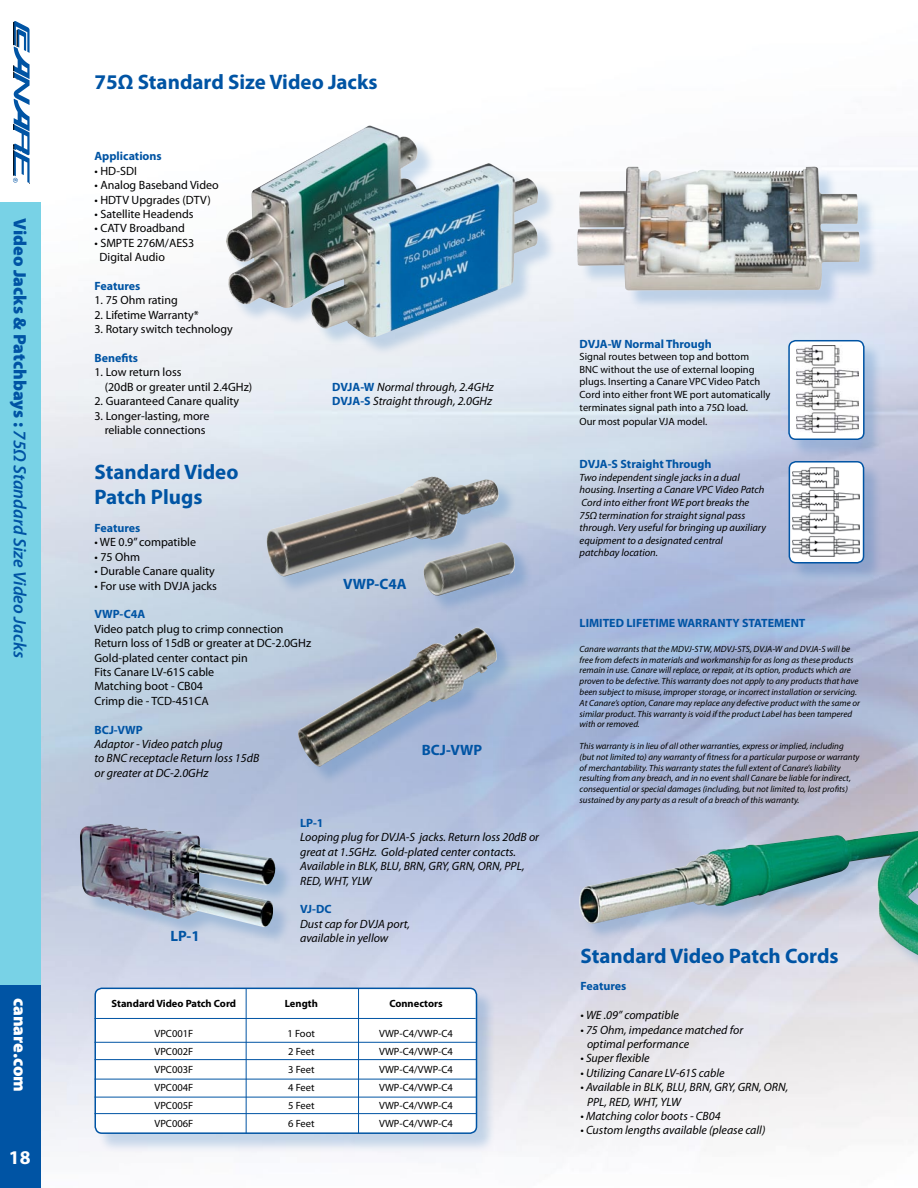
<style>
.page{position:relative;width:918px;height:1188px;background:#fff}
.page>*{position:absolute;margin:0;border:0;box-sizing:border-box;transform-origin:0 0}
.t1{font:700 21px/25.5px "Myriad Pro";color:#0054a4}
.t2{font:700 19.5px "Myriad Pro";color:#fff}
.t3{font:italic 600 18px "Myriad Pro";color:#0054a4}
.t4{font:900 18px "Myriad Pro";color:#fff}
.t5{font:700 15px "Myriad Pro";color:#0054a4}
.t6{font:italic 12px/14.4px "Myriad Pro";color:#000}
.t7{font:12px/14.4px "Myriad Pro";color:#000}
.t8{font:700 12px "Myriad Pro";color:#0054a4}
.t9{font:10.5px/18px "Myriad Pro";color:#000;text-align:justify}
.t10{font:italic 10.5px/12.6px "Myriad Pro";color:#000}
.t11{font:700 10.5px "Myriad Pro";color:#000}
.t12{font:italic 9px/10.8px "Myriad Pro";color:#000}
.s1{font-weight:900;font-style:normal}
.s2{font-weight:700;font-style:normal;color:#0054a4}
</style>
<div class="page">
<img style="left:41px;top:172px;width:877px;height:979px">
<div style="left:0;top:202px;width:41px;height:986px;background:#78d2e6"></div>
<div style="left:0;top:986px;width:41px;height:202px;background:#0054a4"></div>
<svg style="left:13px;top:21px;width:17px;height:163px"></svg>
<div style="left:227px;top:127px;width:331px;height:230px;background:#0054a4;opacity:.2"></div>
<img style="left:226px;top:125px;width:317px;height:220px">
<div style="left:790px;top:341px;width:95px;height:119px;background:#0054a4;opacity:.2"></div>
<div style="left:789px;top:341px;width:75px;height:98px;background:#fff;border-radius:7px"></div>
<img style="left:796px;top:345px;width:62px;height:87px">
<div style="left:788px;top:340px;width:77px;height:100px;border:2px solid #0054a4;border-radius:7px"></div>
<div style="left:790px;top:463px;width:95px;height:120px;background:#0054a4;opacity:.2"></div>
<div style="left:789px;top:462px;width:75px;height:101px;background:#fff;border-radius:7px"></div>
<img style="left:793px;top:467px;width:67px;height:90px">
<div style="left:789px;top:461px;width:75px;height:103px;border:2px solid #0054a4;border-radius:7px"></div>
<div style="left:268px;top:478px;width:267px;height:138px;background:#0054a4;opacity:.2"></div>
<img style="left:262px;top:476px;width:256px;height:122px">
<div style="left:81px;top:824px;width:215px;height:123px;background:#0054a4;opacity:.2"></div>
<img style="left:80px;top:823px;width:197px;height:104px">
<div style="left:96px;top:989px;width:402px;height:164px;background:#0054a4;opacity:.2"></div>
<div style="left:95px;top:988px;width:382px;height:145px;background:#fff;border-radius:7px"></div>
<div style="left:94px;top:988px;width:383px;height:146px;border:2px solid #0054a4;border-radius:7px"></div>
<hr style="left:94px;top:1018px;width:382px;height:1px;background:#0054a4">
<hr style="left:94px;top:1042px;width:382px;height:1px;background:#0054a4">
<hr style="left:246px;top:988px;width:1px;height:145px;background:#0054a4">
<hr style="left:358px;top:988px;width:1px;height:145px;background:#0054a4">
<hr style="left:94px;top:1059px;width:382px;height:1px;background:#0054a4">
<hr style="left:94px;top:1079px;width:382px;height:1px;background:#0054a4">
<hr style="left:94px;top:1097px;width:382px;height:1px;background:#0054a4">
<hr style="left:94px;top:1113px;width:382px;height:1px;background:#0054a4">
<div style="left:580px;top:807px;width:338px;height:289px;background:#f0eef0"></div>
<img style="left:577px;top:805px;width:341px;height:277px">
<div style="left:578px;top:167px;width:302px;height:144px;background:#0054a4;opacity:.2"></div>
<img style="left:562px;top:166px;width:317px;height:125px">
<div style="left:299px;top:629px;width:218px;height:157px;background:#aabadb"></div>
<img style="left:294px;top:625px;width:207px;height:147px">
<h3 class="t3" style="left:31px;top:218px;width:441px;rotate:90deg"><span class="s1">Video Jacks &amp; Patchbays :</span> 75Ω Standard Size Video Jacks</h3>
<h3 class="t4" style="left:32px;top:998px;width:96px;rotate:90deg">canare.com</h3>
<h2 class="t2" style="left:9px;top:1144px;width:23px">18</h2>
<h1 class="t1" style="left:94px;top:69px;width:285px">75Ω Standard Size Video Jacks</h1>
<h3 class="t8" style="left:94px;top:148px;width:69px">Applications</h3>
<h3 class="t7" style="left:94px;top:163px;width:44px">• HD-SDI</h3>
<h3 class="t7" style="left:94px;top:178px;width:126px">• Analog Baseband Video</h3>
<h3 class="t7" style="left:94px;top:192px;width:118px">• HDTV Upgrades (DTV)</h3>
<h3 class="t7" style="left:94px;top:207px;width:101px">• Satellite Headends</h3>
<h3 class="t7" style="left:94px;top:221px;width:92px">• CATV Broadband</h3>
<h3 class="t7" style="left:100px;top:235px;width:96px;text-indent:-5px">• SMPTE 276M/AES3<br>Digital Audio</h3>
<h3 class="t8" style="left:94px;top:278px;width:47px">Features</h3>
<h3 class="t7" style="left:94px;top:293px;width:85px">1. 75 Ohm rating</h3>
<h3 class="t7" style="left:94px;top:307px;width:106px">2. Lifetime Warranty*</h3>
<h3 class="t7" style="left:94px;top:322px;width:140px">3. Rotary switch technology</h3>
<h3 class="t8" style="left:94px;top:350px;width:45px">Benefits</h3>
<h3 class="t7" style="left:105px;top:365px;width:149px;text-indent:-10px">1. Low return loss<br>(20dB or greater until 2.4GHz)</h3>
<h3 class="t7" style="left:94px;top:394px;width:146px">2. Guaranteed Canare quality</h3>
<h3 class="t7" style="left:94px;top:408px;width:116px;text-align:center">3. Longer-lasting, more reliable connections</h3>
<h1 class="t1" style="left:94px;top:458px;width:145px">Standard Video<br>Patch Plugs</h1>
<h3 class="t8" style="left:94px;top:520px;width:47px">Features</h3>
<h3 class="t7" style="left:94px;top:535px;width:103px">• WE 0.9” compatible</h3>
<h3 class="t7" style="left:94px;top:549px;width:47px">• 75 Ohm</h3>
<h3 class="t7" style="left:94px;top:564px;width:122px">• Durable Canare quality</h3>
<h3 class="t7" style="left:94px;top:578px;width:124px">• For use with DVJA jacks</h3>
<h3 class="t8" style="left:94px;top:606px;width:52px">VWP-C4A</h3>
<h3 class="t7" style="left:94px;top:621px;width:218px">Video patch plug to crimp connection<br>Return loss of 15dB or greater at DC-2.0GHz<br>Gold-plated center contact pin<br>Fits Canare LV-61S cable<br>Matching boot - CB04<br>Crimp die - TCD-451CA</h3>
<h3 class="t8" style="left:94px;top:722px;width:50px">BCJ-VWP</h3>
<h3 class="t6" style="left:94px;top:737px;width:166px">Adaptor - Video patch plug<br>to BNC receptacle Return loss 15dB or greater at DC-2.0GHz</h3>
<h3 class="t6" style="left:332px;top:380px;width:163px"><span class="s2">DVJA-W</span> Normal through, 2.4GHz<br><span class="s2">DVJA-S</span> Straight through, 2.0GHz</h3>
<h3 class="t5" style="left:343px;top:574px;width:65px">VWP-C4A</h3>
<h3 class="t5" style="left:422px;top:740px;width:62px">BCJ-VWP</h3>
<h3 class="t5" style="left:170px;top:926px;width:31px">LP-1</h3>
<p class="t11" style="left:112px;top:996px;width:126px">Standard Video Patch Cord</p>
<p class="t9" style="left:154px;top:1024px;width:40px">VPC001F VPC002F VPC003F VPC004F VPC005F VPC006F</p>
<h3 class="t8" style="left:300px;top:815px;width:25px">LP-1</h3>
<h3 class="t6" style="left:300px;top:830px;width:240px">Looping plug for DVJA-S jacks. Return loss 20dB or great at 1.5GHz. Gold-plated center contacts.<br>Available in BLK, BLU, BRN, GRY, GRN, ORN, PPL, RED, WHT, YLW</h3>
<h3 class="t8" style="left:300px;top:901px;width:33px">VJ-DC</h3>
<h3 class="t6" style="left:300px;top:916px;width:112px">Dust cap for DVJA port, available in yellow</h3>
<p class="t11" style="left:285px;top:996px;width:35px">Length</p>
<p class="t9" style="left:288px;top:1024px;width:29px">1 Foot 2 Feet 3 Feet 4 Feet 5 Feet 6 Feet</p>
<p class="t11" style="left:389px;top:996px;width:55px">Connectors</p>
<p class="t9" style="left:379px;top:1024px;width:75px">VWP-C4/VWP-C4<br>VWP-C4/VWP-C4<br>VWP-C4/VWP-C4<br>VWP-C4/VWP-C4<br>VWP-C4/VWP-C4<br>VWP-C4/VWP-C4</p>
<h3 class="t8" style="left:580px;top:336px;width:134px">DVJA-W Normal Through</h3>
<p class="t9" style="left:580px;top:350px;width:192px;line-height:12.6px;text-align:left">Signal routes between top and bottom<br>BNC without the use of external looping plugs. Inserting a Canare VPC Video Patch Cord into either front WE port automatically terminates signal path into a 75Ω load.</p>
<p class="t9" style="left:580px;top:412px;width:129px">Our most popular VJA model.</p>
<h3 class="t8" style="left:580px;top:456px;width:134px">DVJA-S Straight Through</h3>
<p class="t10" style="left:580px;top:471px;width:188px">Two independent single jacks in a dual housing. Inserting a Canare VPC Video Patch Cord into either front WE port breaks the 75Ω termination for straight signal pass through. Very useful for bringing up auxiliary equipment to a designated central<br>patchbay location.</p>
<h3 class="t8" style="left:580px;top:615px;width:227px">LIMITED LIFETIME WARRANTY STATEMENT</h3>
<p class="t12" style="left:580px;top:643px;width:282px">Canare warrants that the MDVJ-STW, MDVJ-STS, DVJA-W and DVJA-S will be free from defects in materials and workmanship for as long as these products remain in use. Canare will replace, or repair, at its option, products which are proven to be defective. This warranty does not apply to any products that have been subject to misuse, improper storage, or incorrect installation or servicing.<br>At Canare’s option, Canare may replace any defective product with the same or similar product. This warranty is void if the product Label has been tampered with or removed.</p>
<p class="t12" style="left:580px;top:740px;width:281px">This warranty is in lieu of all other warranties, express or implied, including (but not limited to) any warranty of fitness for a particular purpose or warranty of merchantability. This warranty states the full extent of Canare’s liability resulting from any breach, and in no event shall Canare be liable for indirect, consequential or special damages (including, but not limited to, lost profits) sustained by any party as a result of a breach of this warranty.</p>
<h1 class="t1" style="left:580px;top:942px;width:260px">Standard Video Patch Cords</h1>
<h3 class="t8" style="left:580px;top:979px;width:47px">Features</h3>
<h3 class="t6" style="left:580px;top:1008px;width:100px">• WE .09” compatible</h3>
<h3 class="t6" style="left:587px;top:1022px;width:158px;text-indent:-7px">• 75 Ohm, impedance matched for optimal performance</h3>
<h3 class="t6" style="left:580px;top:1051px;width:71px">• Super flexible</h3>
<h3 class="t6" style="left:580px;top:1065px;width:146px">• Utilizing Canare LV-61S cable</h3>
<h3 class="t6" style="left:587px;top:1080px;width:203px;text-indent:-7px">• Available in BLK, BLU, BRN, GRY, GRN, ORN,<br>PPL, RED, WHT, YLW</h3>
<h3 class="t6" style="left:580px;top:1109px;width:142px">• Matching color boots - CB04</h3>
<h3 class="t6" style="left:580px;top:1123px;width:186px">• Custom lengths available (please call)</h3>
</div>
